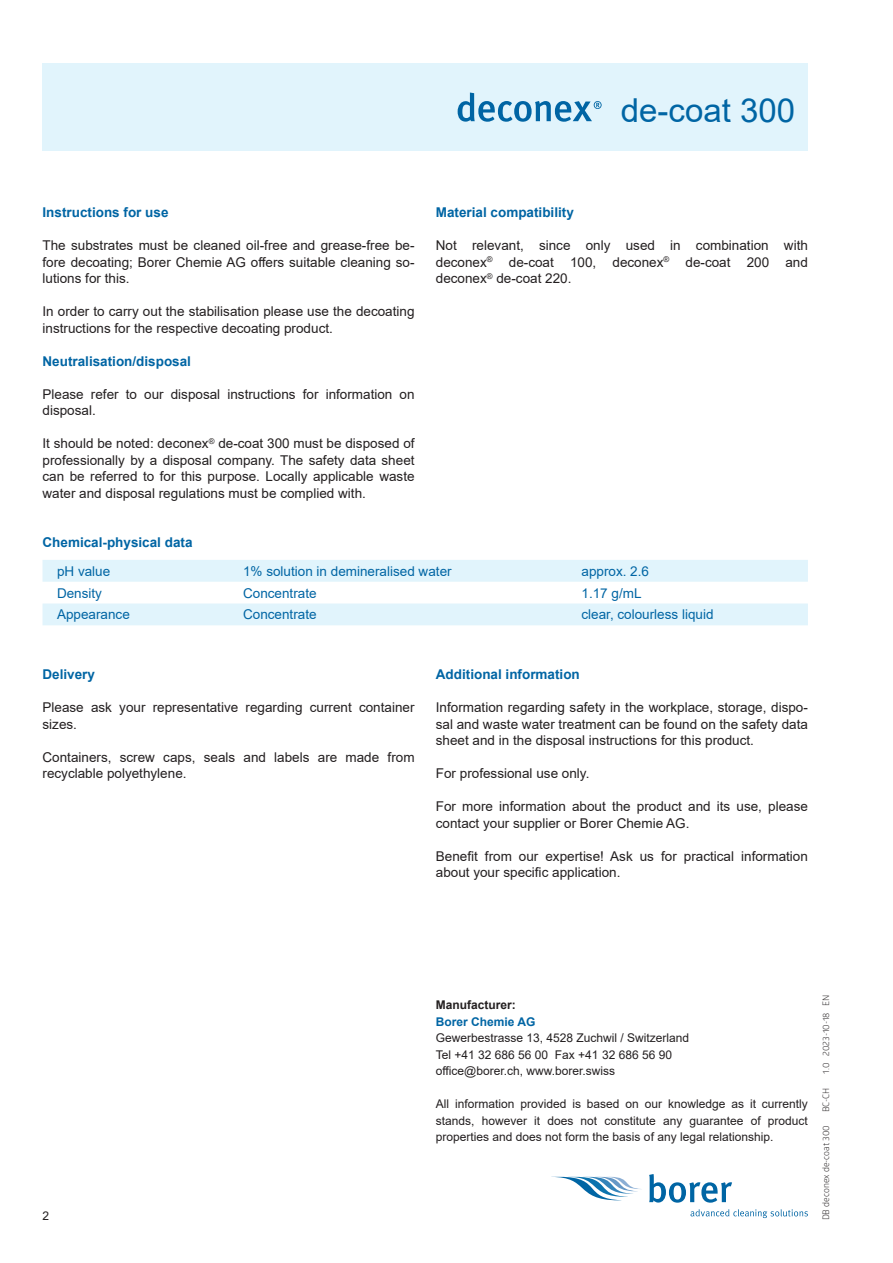
<style>
.page{position:relative;width:893px;height:1263px;background:#fff}
.page>*{position:absolute;margin:0;border:0;box-sizing:border-box;transform-origin:0 0}
.t1{font:33px "Arial";color:#0065a4}
.t2{font:13.5px/16.5px "Arial";color:#231f20}
.t3{font:13.5px "Arial";color:#0065a4}
.t4{font:700 13.5px "Arial";color:#0065a4}
.t5{font:12px/16.5px "Arial";color:#231f20}
.t6{font:700 12px "Arial";color:#231f20}
.t7{font:700 12px "Arial";color:#0065a4}
.t8{font:9px "Glober";color:#231f20}
</style>
<div class="page">
<svg style="left:556px;top:1177px;width:86px;height:23px"></svg>
<svg style="left:649px;top:1174px;width:83px;height:29px"></svg>
<svg style="left:690px;top:1209px;width:118px;height:9px"></svg>
<div style="left:43px;top:64px;width:765px;height:87px;background:#e1f4fc"></div>
<svg style="left:458px;top:93px;width:144px;height:29px"></svg>
<svg style="left:43px;top:560px;width:765px;height:65px;fill:#e1f4fc"></svg>
<h1 class="t1" style="left:621px;top:88px;width:176px">de-coat 300</h1>
<p class="t4" style="left:43px;top:203px;width:128px">Instructions for use</p>
<p class="t2" style="left:43px;top:237px;width:374px;text-align:justify">The substrates must be cleaned oil-free and grease-free be&shy;fore decoating; Borer Chemie AG offers suitable cleaning so&shy;lutions for this.</p>
<p class="t2" style="left:43px;top:303px;width:374px">In order to carry out the stabilisation please use the decoating instructions for the respective decoating product.</p>
<p class="t4" style="left:43px;top:351px;width:150px">Neutralisation/disposal</p>
<p class="t2" style="left:43px;top:385px;width:374px">Please refer to our disposal instructions for information on disposal.</p>
<p class="t2" style="left:43px;top:435px;width:374px;text-align:justify">It should be noted: deconex<sup>®</sup> de-coat 300 must be disposed of professionally by a disposal company. The safety data sheet can be referred to for this purpose. Locally applicable waste water and disposal regulations must be complied with.</p>
<p class="t4" style="left:436px;top:203px;width:140px">Material compatibility</p>
<p class="t2" style="left:436px;top:237px;width:374px;text-align:justify">Not relevant, since only used in combination with deconex<sup>®</sup> de-coat 100, deconex<sup>®</sup> de-coat 200 and deconex<sup>®</sup> de-coat 220.</p>
<p class="t4" style="left:43px;top:533px;width:152px">Chemical-physical data</p>
<p class="t3" style="left:57px;top:562px;width:55px">pH value</p>
<p class="t3" style="left:243px;top:562px;width:210px">1% solution in demineralised water</p>
<p class="t3" style="left:581px;top:562px;width:69px">approx. 2.6</p>
<p class="t3" style="left:57px;top:583px;width:47px">Density</p>
<p class="t3" style="left:243px;top:583px;width:75px">Concentrate</p>
<p class="t3" style="left:581px;top:583px;width:62px">1.17 g/mL</p>
<p class="t3" style="left:57px;top:605px;width:74px">Appearance</p>
<p class="t3" style="left:243px;top:605px;width:75px">Concentrate</p>
<p class="t3" style="left:581px;top:605px;width:134px">clear, colourless liquid</p>
<p class="t4" style="left:43px;top:665px;width:54px">Delivery</p>
<p class="t2" style="left:43px;top:699px;width:374px">Please ask your representative regarding current container sizes.</p>
<p class="t2" style="left:43px;top:748px;width:374px">Containers, screw caps, seals and labels are made from recyclable polyethylene.</p>
<p class="t4" style="left:436px;top:665px;width:146px">Additional information</p>
<p class="t2" style="left:436px;top:699px;width:374px;text-align:justify">Information regarding safety in the workplace, storage, dispo&shy;sal and waste water treatment can be found on the safety data sheet and in the disposal instructions for this product.</p>
<p class="t2" style="left:436px;top:765px;width:155px">For professional use only.</p>
<p class="t2" style="left:436px;top:798px;width:374px">For more information about the product and its use, please contact your supplier or Borer Chemie AG.</p>
<p class="t2" style="left:436px;top:847px;width:374px">Benefit from our expertise! Ask us for practical information about your specific application.</p>
<p class="t5" style="left:43px;top:1208px;width:8px">2</p>
<p class="t6" style="left:436px;top:996px;width:82px">Manufacturer:</p>
<p class="t7" style="left:436px;top:1013px;width:101px">Borer Chemie AG</p>
<p class="t5" style="left:436px;top:1030px;width:255px">Gewerbestrasse 13, 4528 Zuchwil / Switzerland<br>Tel +41 32 686 56 00 Fax +41 32 686 56 90 office@borer.ch, www.borer.swiss</p>
<p class="t5" style="left:436px;top:1096px;width:374px;text-align:justify">All information provided is based on our knowledge as it currently stands, however it does not constitute any guarantee of product properties and does not form the basis of any legal relationship.</p>
<p class="t8" style="left:820px;top:1074px;width:81px;rotate:-90deg">1.0 2023-10-18 EN</p>
<p class="t8" style="left:820px;top:1112px;width:26px;rotate:-90deg">BC-CH</p>
<p class="t8" style="left:820px;top:1220px;width:97px;rotate:-90deg">DB deconex de-coat 300</p>
</div>
